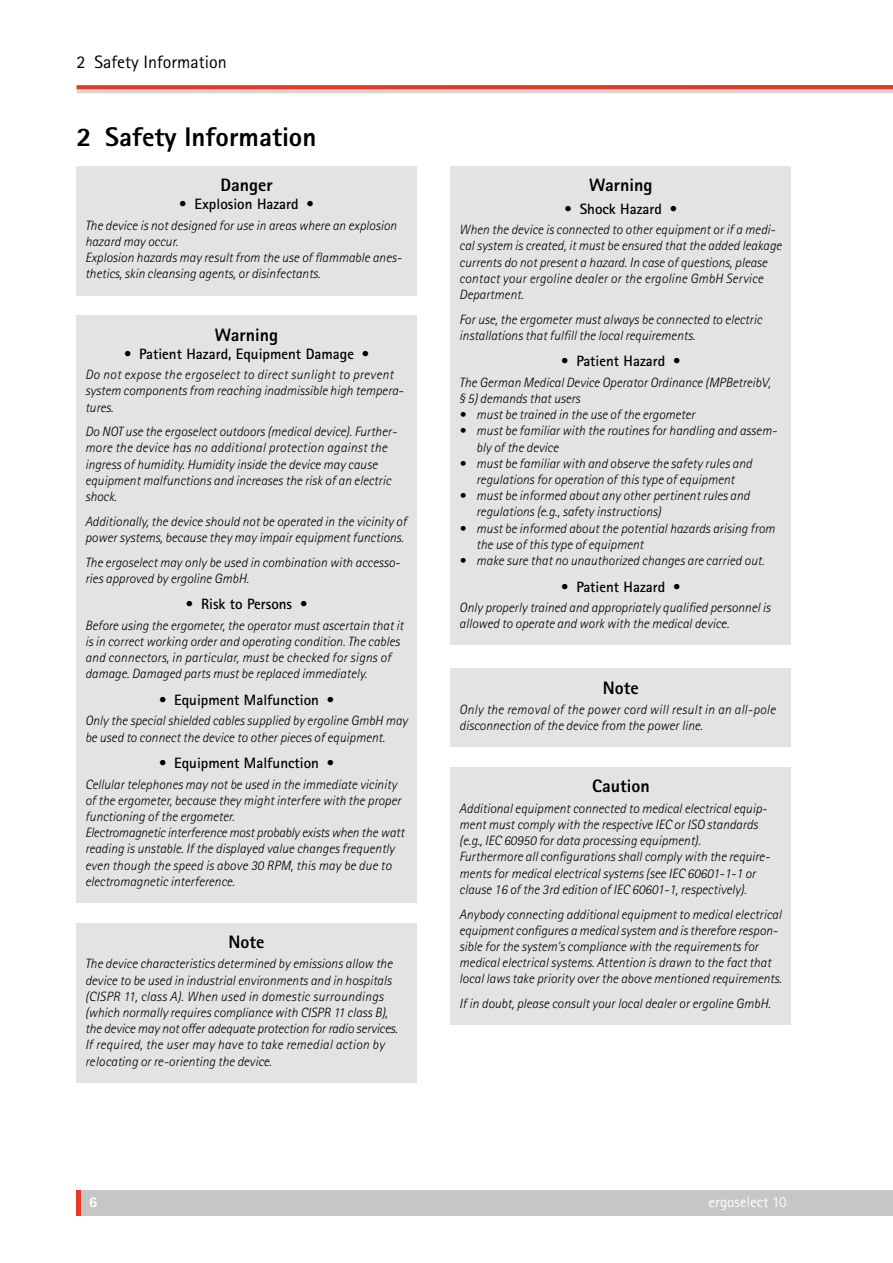
<style>
.page{position:relative;width:893px;height:1263px;background:#fff}
.page>*{position:absolute;margin:0;border:0;box-sizing:border-box;transform-origin:0 0}
.t1{font:800 27px "Rotis Sans Serif Pro";color:#000}
.t2{font:800 18px "Rotis Sans Serif Pro";color:#000}
.t3{font:18px "Rotis Sans Serif Pro";color:#000}
.t4{font:700 15px "Rotis Sans Serif Pro";color:#000}
.t5{font:15px "Rotis Sans Serif Pro";color:#fff}
.t6{font:800 15px "Rotis Sans Serif Pro";color:#fff}
.t7{font:italic 300 13.5px/16.2px "Rotis Sans Serif Pro";color:#000}
</style>
<div class="page">
<svg style="left:77px;top:89px;width:816px;height:4px;background:#d8cdcc"></svg>
<svg style="left:77px;top:85px;width:816px;height:4px;background:#e73d27"></svg>
<div style="left:78px;top:1191px;width:815px;height:25px;background:#c6c6c6"></div>
<hr style="left:77px;top:1191px;width:4px;height:25px;background:#e73922">
<div style="left:77px;top:166px;width:340px;height:129px;background:#e3e3e3"></div>
<div style="left:77px;top:315px;width:340px;height:588px;background:#e3e3e3"></div>
<div style="left:77px;top:923px;width:340px;height:159px;background:#e3e3e3"></div>
<div style="left:451px;top:166px;width:340px;height:479px;background:#e3e3e3"></div>
<div style="left:451px;top:668px;width:340px;height:79px;background:#e3e3e3"></div>
<div style="left:451px;top:767px;width:340px;height:258px;background:#e3e3e3"></div>
<h2 class="t3" style="left:77px;top:51px;width:152px">2 Safety Information</h2>
<h1 class="t1" style="left:77px;top:120px;width:241px">2 Safety Information</h1>
<h2 class="t2" style="left:220px;top:174px;width:54px">Danger</h2>
<p class="t4" style="left:179px;top:195px;width:137px">• Explosion Hazard •</p>
<p class="t7" style="left:85px;top:217px;width:318px">The device is not designed for use in areas where an explosion hazard may occur.<br>Explosion hazards may result from the use of flammable anes&shy;thetics, skin cleansing agents, or disinfectants.</p>
<h2 class="t2" style="left:215px;top:323px;width:65px">Warning</h2>
<p class="t4" style="left:124px;top:344px;width:247px">• Patient Hazard, Equipment Damage •</p>
<p class="t7" style="left:85px;top:366px;width:320px">Do not expose the ergoselect to direct sunlight to prevent system components from reaching inadmissible high tempera&shy;tures.</p>
<p class="t7" style="left:85px;top:424px;width:313px">Do NOT use the ergoselect outdoors (medical device). Further&shy;more the device has no additional protection against the ingress of humidity. Humidity inside the device may cause equipment malfunctions and increases the risk of an electric shock.</p>
<p class="t7" style="left:85px;top:513px;width:323px">Additionally, the device should not be operated in the vicinity of power systems, because they may impair equipment functions.</p>
<p class="t7" style="left:85px;top:554px;width:317px">The ergoselect may only be used in combination with accesso&shy;ries approved by ergoline GmbH.</p>
<p class="t4" style="left:186px;top:595px;width:124px">• Risk to Persons •</p>
<p class="t7" style="left:85px;top:617px;width:320px">Before using the ergometer, the operator must ascertain that it is in correct working order and operating condition. The cables and connectors, in particular, must be checked for signs of damage. Damaged parts must be replaced immediately.</p>
<p class="t4" style="left:159px;top:690px;width:177px">• Equipment Malfunction •</p>
<p class="t7" style="left:85px;top:713px;width:324px">Only the special shielded cables supplied by ergoline GmbH may be used to connect the device to other pieces of equipment.</p>
<p class="t4" style="left:159px;top:753px;width:177px">• Equipment Malfunction •</p>
<p class="t7" style="left:85px;top:776px;width:321px">Cellular telephones may not be used in the immediate vicinity of the ergometer, because they might interfere with the proper functioning of the ergometer.<br>Electromagnetic interference most probably exists when the watt reading is unstable. If the displayed value changes frequently even though the speed is above 30 RPM, this may be due to electromagnetic interference.</p>
<h2 class="t2" style="left:229px;top:930px;width:37px">Note</h2>
<p class="t7" style="left:85px;top:956px;width:314px">The device characteristics determined by emissions allow the device to be used in industrial environments and in hospitals (CISPR 11, class A). When used in domestic surroundings (which normally requires compliance with CISPR 11 class B), the device may not offer adequate protection for radio services.<br>If required, the user may have to take remedial action by relocating or re-orienting the device.</p>
<h2 class="t2" style="left:589px;top:174px;width:65px">Warning</h2>
<p class="t4" style="left:564px;top:199px;width:115px">• Shock Hazard •</p>
<p class="t7" style="left:459px;top:221px;width:324px">When the device is connected to other equipment or if a medi&shy;cal system is created, it must be ensured that the added leakage currents do not present a hazard. In case of questions, please contact your ergoline dealer or the ergoline GmbH Service Department.</p>
<p class="t7" style="left:459px;top:311px;width:304px">For use, the ergometer must always be connected to electric installations that fulfill the local requirements.</p>
<p class="t4" style="left:561px;top:352px;width:121px">• Patient Hazard •</p>
<p class="t7" style="left:459px;top:374px;width:313px">The German Medical Device Operator Ordinance (MPBetreibV, § 5) demands that users</p>
<p class="t7" style="left:459px;top:406px;width:237px">• must be trained in the use of the ergometer</p>
<p class="t7" style="left:476px;top:423px;width:302px;text-indent:-17px">• must be familiar with the routines for handling and assem&shy;bly of the device</p>
<p class="t7" style="left:459px;top:455px;width:294px;text-align:center">• must be familiar with and observe the safety rules and regulations for operation of this type of equipment</p>
<p class="t7" style="left:476px;top:487px;width:275px;text-indent:-17px">• must be informed about any other pertinent rules and regulations (e.g., safety instructions)</p>
<p class="t7" style="left:476px;top:520px;width:300px;text-indent:-17px">• must be informed about the potential hazards arising from the use of this type of equipment</p>
<p class="t7" style="left:459px;top:552px;width:306px">• make sure that no unauthorized changes are carried out.</p>
<p class="t4" style="left:561px;top:577px;width:121px">• Patient Hazard •</p>
<p class="t7" style="left:459px;top:599px;width:313px">Only properly trained and appropriately qualified personnel is allowed to operate and work with the medical device.</p>
<h2 class="t2" style="left:603px;top:676px;width:37px">Note</h2>
<p class="t7" style="left:459px;top:701px;width:318px">Only the removal of the power cord will result in an all-pole disconnection of the device from the power line.</p>
<h2 class="t2" style="left:592px;top:775px;width:59px">Caution</h2>
<p class="t7" style="left:459px;top:800px;width:312px">Additional equipment connected to medical electrical equip&shy;ment must comply with the respective IEC or ISO standards (e.g., IEC 60950 for data processing equipment).<br>Furthermore all configurations shall comply with the require&shy;ments for medical electrical systems (see IEC 60601-1-1 or clause 16 of the 3rd edition of IEC 60601-1, respectively).</p>
<p class="t7" style="left:459px;top:906px;width:324px">Anybody connecting additional equipment to medical electrical equipment configures a medical system and is therefore respon&shy;sible for the system's compliance with the requirements for medical electrical systems. Attention is drawn to the fact that local laws take priority over the above mentioned requirements.</p>
<p class="t7" style="left:459px;top:995px;width:313px">If in doubt, please consult your local dealer or ergoline GmbH.</p>
<p class="t6" style="left:89px;top:1193px;width:10px">6</p>
<p class="t5" style="left:709px;top:1193px;width:80px">ergoselect 10</p>
</div>
